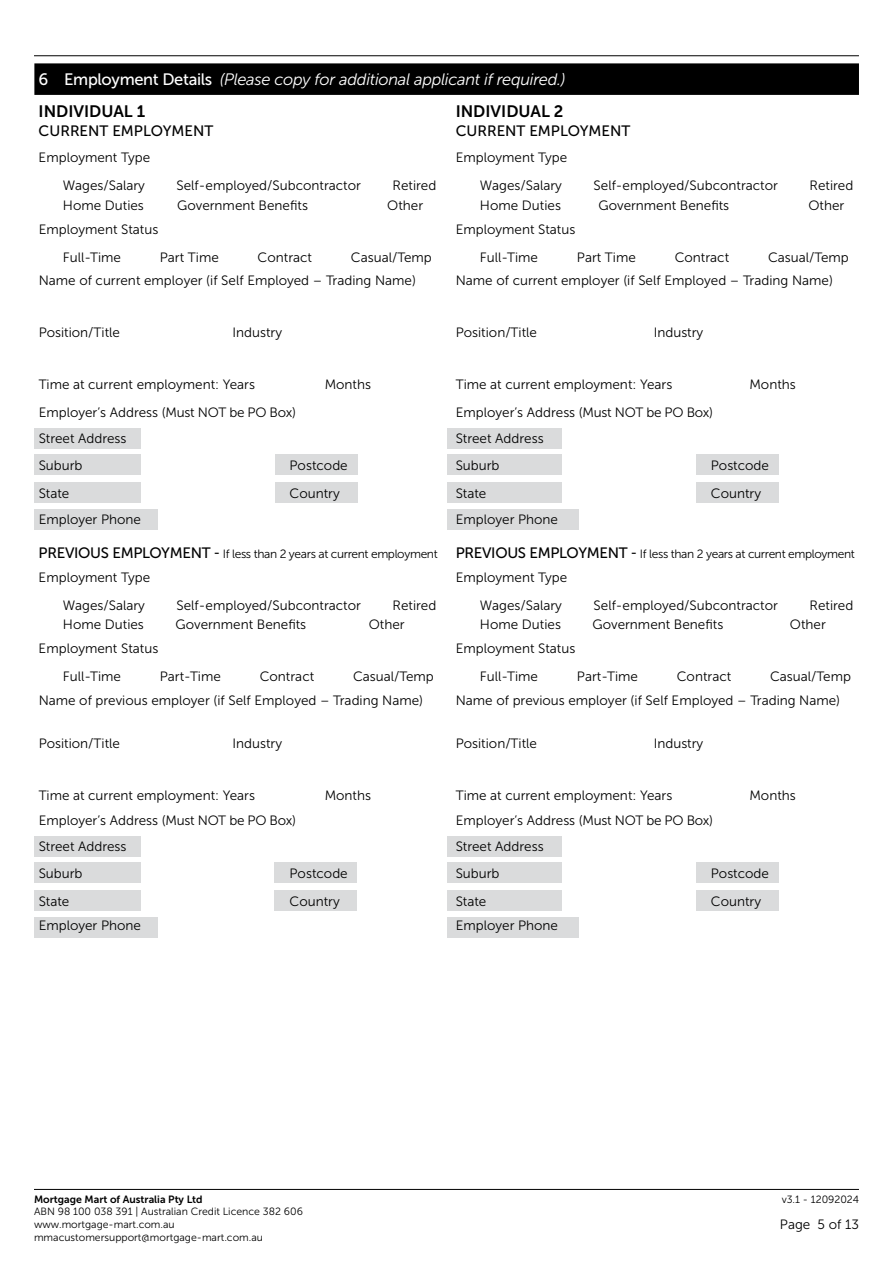
<style>
.page{position:relative;width:893px;height:1263px;background:#fff}
.page>*{position:absolute;margin:0;border:0;box-sizing:border-box;transform-origin:0 0}
.t1{font:italic 16.5px "Museo Sans 300";letter-spacing:-.02em;color:#fff}
.t2{font:16.5px "Museo Sans 700";color:#000}
.t3{font:15px "Museo Sans 500";color:#000}
.t4{font:13.5px/28px "Museo Sans 300";color:#000}
.t5{font:12px "Museo Sans 300";letter-spacing:-.03em;color:#000}
.t6{font:10.5px/12.6px "Museo Sans 300";color:#000}
.t7{font:10.5px "Museo Sans 700";color:#000}
.s1{font-family:"Museo Sans 500";font-style:normal}
.s2{font-family:"Museo Sans 500";font-size:15px}
.s3{font-family:"Museo Sans 500";font-size:13.5px}
</style>
<div class="page">
<hr style="left:34px;top:55px;width:825px;height:1px;background:#000">
<hr style="left:34px;top:1189px;width:825px;height:1px;background:#000">
<div style="left:34px;top:428px;width:107px;height:21px;background:#dadbdc"></div>
<div style="left:34px;top:454px;width:107px;height:21px;background:#dadbdc"></div>
<div style="left:34px;top:482px;width:107px;height:20px;background:#dadbdc"></div>
<div style="left:34px;top:509px;width:124px;height:20px;background:#dadbdc"></div>
<div style="left:275px;top:482px;width:82px;height:20px;background:#dadbdc"></div>
<div style="left:275px;top:454px;width:82px;height:21px;background:#dadbdc"></div>
<div style="left:448px;top:428px;width:114px;height:21px;background:#dadbdc"></div>
<div style="left:448px;top:454px;width:114px;height:21px;background:#dadbdc"></div>
<div style="left:448px;top:482px;width:114px;height:20px;background:#dadbdc"></div>
<div style="left:448px;top:509px;width:131px;height:20px;background:#dadbdc"></div>
<div style="left:696px;top:482px;width:82px;height:20px;background:#dadbdc"></div>
<div style="left:696px;top:454px;width:82px;height:21px;background:#dadbdc"></div>
<div style="left:34px;top:836px;width:107px;height:21px;background:#dadbdc"></div>
<div style="left:34px;top:862px;width:107px;height:21px;background:#dadbdc"></div>
<div style="left:34px;top:890px;width:107px;height:20px;background:#dadbdc"></div>
<div style="left:34px;top:917px;width:124px;height:20px;background:#dadbdc"></div>
<div style="left:275px;top:890px;width:82px;height:20px;background:#dadbdc"></div>
<div style="left:275px;top:862px;width:82px;height:21px;background:#dadbdc"></div>
<div style="left:448px;top:836px;width:114px;height:21px;background:#dadbdc"></div>
<div style="left:448px;top:862px;width:114px;height:21px;background:#dadbdc"></div>
<div style="left:448px;top:890px;width:114px;height:20px;background:#dadbdc"></div>
<div style="left:448px;top:917px;width:131px;height:20px;background:#dadbdc"></div>
<div style="left:696px;top:890px;width:82px;height:20px;background:#dadbdc"></div>
<div style="left:696px;top:862px;width:82px;height:21px;background:#dadbdc"></div>
<div style="left:34px;top:63px;width:825px;height:32px;background:#000"></div>
<p class="t1" style="left:39px;top:70px;width:528px"><span class="s1">6 Employment Details</span> (Please copy for additional applicant if required.)</p>
<p class="t2" style="left:39px;top:102px;width:108px">INDIVIDUAL 1</p>
<p class="t3" style="left:39px;top:123px;width:176px">CURRENT EMPLOYMENT</p>
<p class="t4" style="left:63px;top:144px;width:89px;text-indent:-24px">Employment Type<br>Wages/Salary</p>
<p class="t2" style="left:456px;top:102px;width:109px">INDIVIDUAL 2</p>
<p class="t3" style="left:456px;top:123px;width:176px">CURRENT EMPLOYMENT</p>
<p class="t4" style="left:480px;top:144px;width:89px;text-indent:-24px">Employment Type<br>Wages/Salary</p>
<p class="t4" style="left:177px;top:172px;width:186px">Self-employed/Subcontractor</p>
<p class="t4" style="left:393px;top:172px;width:45px">Retired</p>
<p class="t4" style="left:594px;top:172px;width:186px">Self-employed/Subcontractor</p>
<p class="t4" style="left:810px;top:172px;width:45px">Retired</p>
<p class="t4" style="left:63px;top:191px;width:83px">Home Duties</p>
<p class="t4" style="left:177px;top:191px;width:132px">Government Benefits</p>
<p class="t4" style="left:387px;top:191px;width:37px">Other</p>
<p class="t4" style="left:63px;top:215px;width:97px;text-indent:-24px">Employment Status<br>Full-Time</p>
<p class="t4" style="left:39px;top:245px;width:395px;line-height:23.7px;text-indent:312px">Casual/Temp<br>Name of current employer (if Self Employed – Trading Name)</p>
<p class="t4" style="left:39px;top:318px;width:83px">Position/Title</p>
<p class="t4" style="left:232px;top:318px;width:51px">Industry</p>
<p class="t4" style="left:39px;top:370px;width:218px">Time at current employment: Years</p>
<p class="t4" style="left:325px;top:370px;width:48px">Months</p>
<p class="t4" style="left:39px;top:399px;width:259px;line-height:26.7px">Employer’s Address (Must NOT be PO Box)<br>Street Address<br>Suburb</p>
<p class="t4" style="left:160px;top:243px;width:60px">Part Time</p>
<p class="t4" style="left:258px;top:243px;width:56px">Contract</p>
<p class="t4" style="left:290px;top:452px;width:60px">Postcode</p>
<p class="t4" style="left:480px;top:191px;width:83px">Home Duties</p>
<p class="t4" style="left:598px;top:191px;width:132px">Government Benefits</p>
<p class="t4" style="left:808px;top:191px;width:37px">Other</p>
<p class="t4" style="left:480px;top:215px;width:97px;text-indent:-24px">Employment Status<br>Full-Time</p>
<p class="t4" style="left:456px;top:245px;width:395px;line-height:23.7px;text-indent:312px">Casual/Temp<br>Name of current employer (if Self Employed – Trading Name)</p>
<p class="t4" style="left:456px;top:318px;width:83px">Position/Title</p>
<p class="t4" style="left:654px;top:318px;width:51px">Industry</p>
<p class="t4" style="left:456px;top:370px;width:218px">Time at current employment: Years</p>
<p class="t4" style="left:749px;top:370px;width:48px">Months</p>
<p class="t4" style="left:456px;top:399px;width:259px;line-height:26.7px">Employer’s Address (Must NOT be PO Box)<br>Street Address<br>Suburb</p>
<p class="t4" style="left:577px;top:243px;width:60px">Part Time</p>
<p class="t4" style="left:675px;top:243px;width:56px">Contract</p>
<p class="t4" style="left:711px;top:452px;width:60px">Postcode</p>
<p class="t4" style="left:39px;top:480px;width:32px">State</p>
<p class="t4" style="left:290px;top:480px;width:52px">Country</p>
<p class="t4" style="left:39px;top:506px;width:104px">Employer Phone</p>
<p class="t5" style="left:39px;top:548px;width:401px"><span class="s2">PREVIOUS EMPLOYMENT</span> <span class="s3">-</span> If less than 2 years at current employment</p>
<p class="t4" style="left:63px;top:563px;width:89px;text-indent:-24px">Employment Type<br>Wages/Salary</p>
<p class="t4" style="left:177px;top:591px;width:186px">Self-employed/Subcontractor</p>
<p class="t4" style="left:393px;top:591px;width:45px">Retired</p>
<p class="t4" style="left:456px;top:480px;width:32px">State</p>
<p class="t4" style="left:711px;top:480px;width:52px">Country</p>
<p class="t4" style="left:456px;top:506px;width:104px">Employer Phone</p>
<p class="t5" style="left:456px;top:548px;width:401px"><span class="s2">PREVIOUS EMPLOYMENT</span> <span class="s3">-</span> If less than 2 years at current employment</p>
<p class="t4" style="left:480px;top:563px;width:89px;text-indent:-24px">Employment Type<br>Wages/Salary</p>
<p class="t4" style="left:594px;top:591px;width:186px">Self-employed/Subcontractor</p>
<p class="t4" style="left:810px;top:591px;width:45px">Retired</p>
<p class="t4" style="left:63px;top:611px;width:83px">Home Duties</p>
<p class="t4" style="left:175px;top:611px;width:132px">Government Benefits</p>
<p class="t4" style="left:369px;top:611px;width:37px">Other</p>
<p class="t4" style="left:63px;top:635px;width:97px;text-indent:-24px">Employment Status<br>Full-Time</p>
<p class="t4" style="left:39px;top:665px;width:397px;line-height:23.7px;text-indent:314px">Casual/Temp<br>Name of previous employer (if Self Employed – Trading Name)</p>
<p class="t4" style="left:39px;top:730px;width:83px">Position/Title</p>
<p class="t4" style="left:232px;top:730px;width:51px">Industry</p>
<p class="t4" style="left:39px;top:781px;width:218px">Time at current employment: Years</p>
<p class="t4" style="left:325px;top:781px;width:48px">Months</p>
<p class="t4" style="left:39px;top:807px;width:259px;line-height:26.7px">Employer’s Address (Must NOT be PO Box)<br>Street Address<br>Suburb</p>
<p class="t4" style="left:160px;top:663px;width:63px">Part-Time</p>
<p class="t4" style="left:260px;top:663px;width:56px">Contract</p>
<p class="t4" style="left:290px;top:860px;width:60px">Postcode</p>
<p class="t4" style="left:480px;top:611px;width:83px">Home Duties</p>
<p class="t4" style="left:592px;top:611px;width:132px">Government Benefits</p>
<p class="t4" style="left:790px;top:611px;width:37px">Other</p>
<p class="t4" style="left:480px;top:635px;width:97px;text-indent:-24px">Employment Status<br>Full-Time</p>
<p class="t4" style="left:456px;top:665px;width:397px;line-height:23.7px;text-indent:314px">Casual/Temp<br>Name of previous employer (if Self Employed – Trading Name)</p>
<p class="t4" style="left:456px;top:730px;width:83px">Position/Title</p>
<p class="t4" style="left:654px;top:730px;width:51px">Industry</p>
<p class="t4" style="left:456px;top:781px;width:218px">Time at current employment: Years</p>
<p class="t4" style="left:749px;top:781px;width:48px">Months</p>
<p class="t4" style="left:456px;top:807px;width:259px;line-height:26.7px">Employer’s Address (Must NOT be PO Box)<br>Street Address<br>Suburb</p>
<p class="t4" style="left:577px;top:663px;width:63px">Part-Time</p>
<p class="t4" style="left:677px;top:663px;width:56px">Contract</p>
<p class="t4" style="left:711px;top:860px;width:60px">Postcode</p>
<p class="t4" style="left:39px;top:887px;width:32px">State</p>
<p class="t4" style="left:290px;top:887px;width:52px">Country</p>
<p class="t4" style="left:39px;top:911px;width:104px">Employer Phone</p>
<p class="t4" style="left:456px;top:887px;width:32px">State</p>
<p class="t4" style="left:711px;top:887px;width:52px">Country</p>
<p class="t4" style="left:456px;top:911px;width:104px">Employer Phone</p>
<p class="t7" style="left:34px;top:1193px;width:170px">Mortgage Mart of Australia Pty Ltd</p>
<p class="t6" style="left:782px;top:1193px;width:79px">v3.1 - 12092024</p>
<p class="t6" style="left:34px;top:1205px;width:270px">ABN 98 100 038 391 | Australian Credit Licence 382 606 www.mortgage-mart.com.au mmacustomersupport@mortgage-mart.com.au</p>
<p class="t4" style="left:780px;top:1210px;width:81px">Page 5 of 13</p>
</div>
